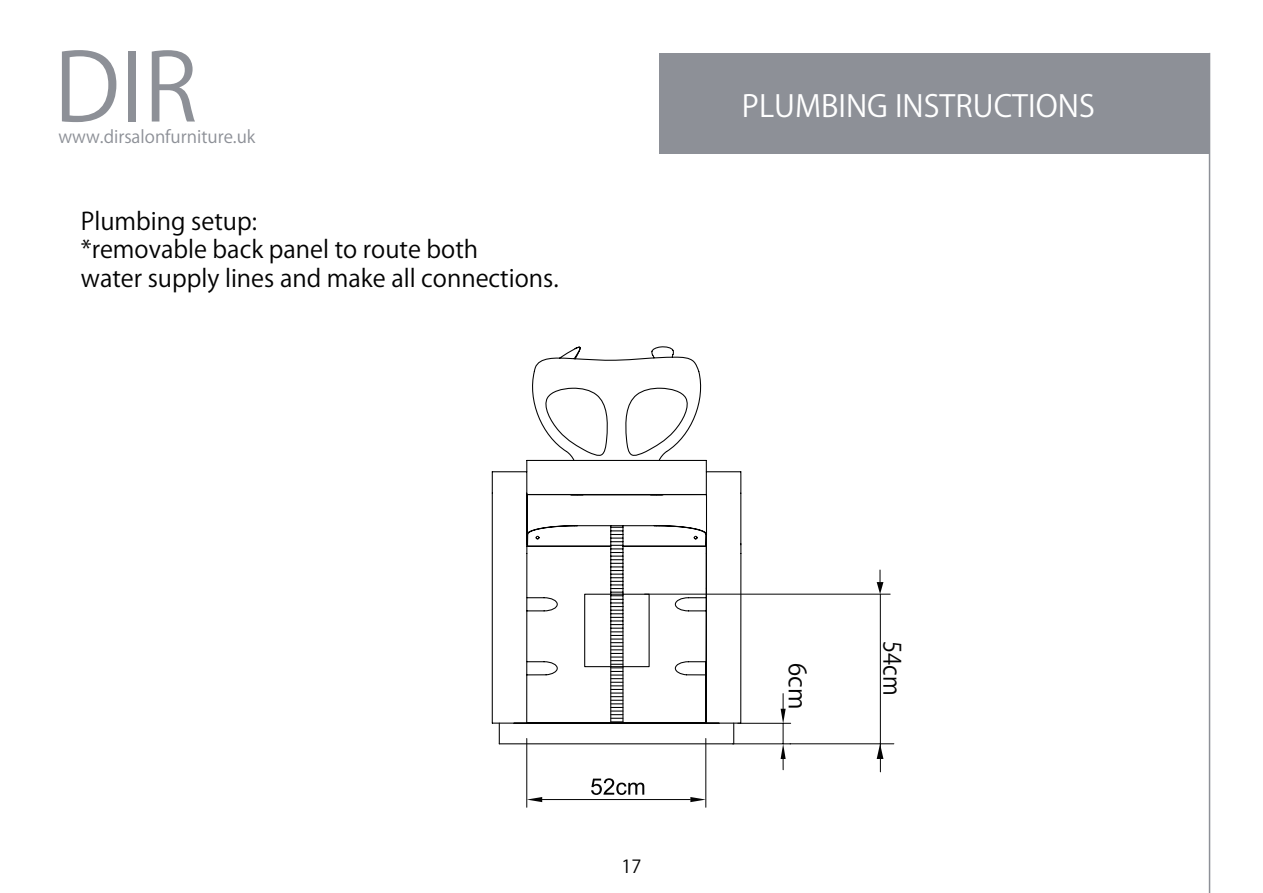
<style>
.page{position:relative;width:1263px;height:893px;background:#fff}
.page>*{position:absolute;margin:0;border:0;box-sizing:border-box;transform-origin:0 0}
.t1{font:93px "Koz Go Pr 6 N";color:#8d9097}
.t2{font:30px "Koz Go Pr 6 N";color:#fff}
.t3{font:24px/28.8px "Koz Go Pr 6 N";color:#030303}
.t4{font:23.85px "Koz Go Pr 6 N";color:#030303;scale:.92 1}
.t5{font:23.85px "Koz Go Pr 6 N";color:#030303}
.t6{font:18px "Koz Go Pr 6 N";color:#030303}
.t7{font:17.25px "Koz Go Pr 6 N";color:#8d9097}
</style>
<div class="page">
<hr style="left:1209px;top:53px;width:1px;height:840px;background:#8d9097">
<div style="left:660px;top:53px;width:550px;height:101px;background:#8d9097"></div>
<svg style="left:491px;top:471px;width:251px;height:274px"></svg>
<svg style="left:498px;top:346px;width:237px;height:399px"></svg>
<hr style="left:526px;top:738px;width:1px;height:69px;background:#030303">
<hr style="left:705px;top:738px;width:1px;height:69px;background:#030303">
<hr style="left:542px;top:799px;width:148px;height:1px;background:#030303">
<svg style="left:527px;top:797px;width:15px;height:5px"></svg>
<svg style="left:690px;top:797px;width:16px;height:5px"></svg>
<svg style="left:591px;top:778px;width:53px;height:17px"></svg>
<hr style="left:738px;top:723px;width:53px;height:1px;background:#030303">
<hr style="left:732px;top:743px;width:59px;height:1px;background:#030303">
<svg style="left:781px;top:694px;width:5px;height:76px"></svg>
<hr style="left:790px;top:743px;width:104px;height:1px;background:#030303">
<hr style="left:880px;top:594px;width:1px;height:178px;background:#030303">
<hr style="left:645px;top:594px;width:245px;height:1px;background:#030303">
<svg style="left:877px;top:570px;width:6px;height:24px"></svg>
<svg style="left:877px;top:744px;width:6px;height:15px"></svg>
<h1 class="t1" style="left:54px;top:35px;width:145px">DIR</h1>
<p class="t7" style="left:58px;top:127px;width:198px">www.dirsalonfurniture.uk</p>
<p class="t3" style="left:81px;top:207px;width:479px">Plumbing setup:<br>*removable back panel to route both<br>water supply lines and make all connections.</p>
<p class="t2" style="left:742px;top:89px;width:354px">PLUMBING INSTRUCTIONS</p>
<p class="t6" style="left:621px;top:856px;width:21px">17</p>
<p class="t5" style="left:811px;top:663px;width:48px;rotate:90deg">6cm</p>
<p class="t4" style="left:906px;top:641px;width:60px;rotate:90deg">54cm</p>
</div>
